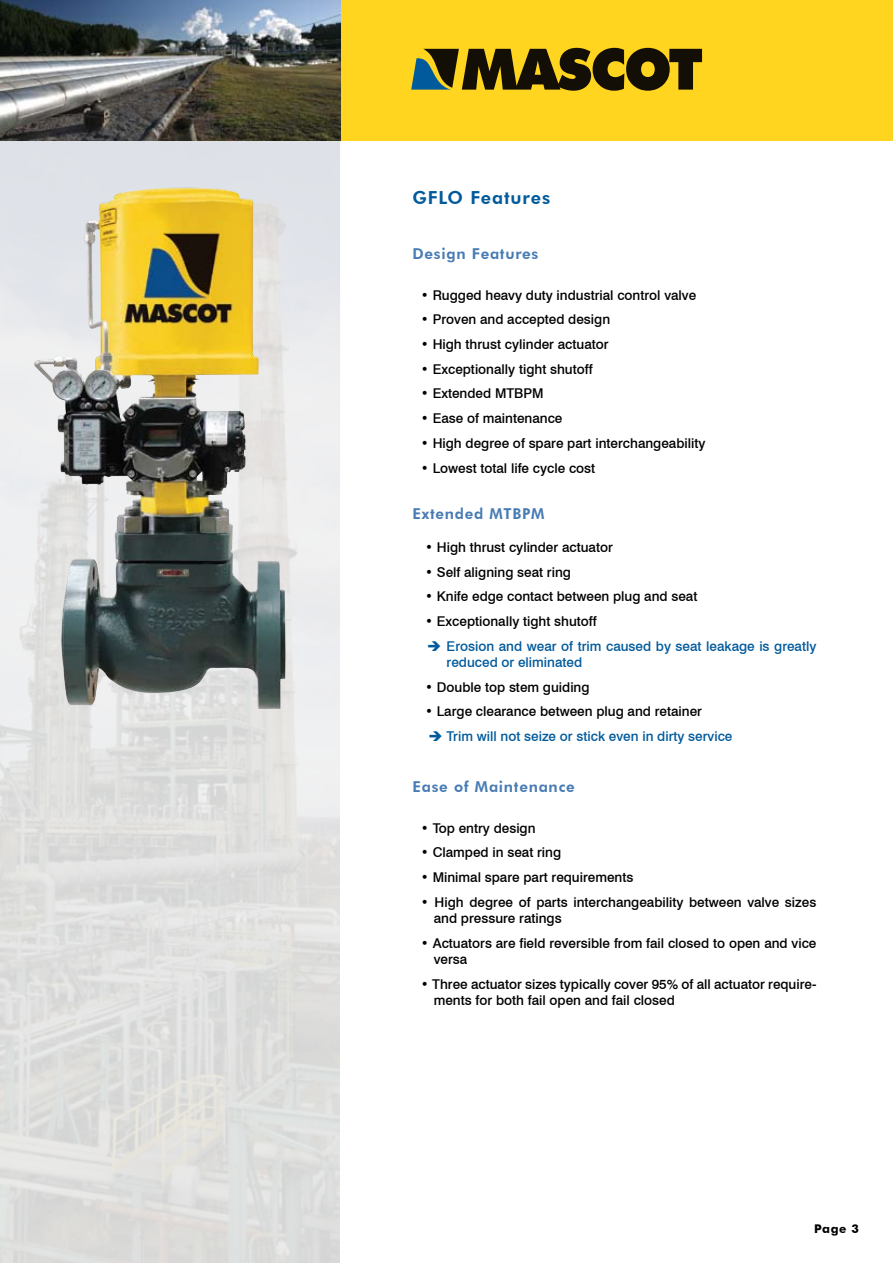
<style>
.page{position:relative;width:893px;height:1263px;background:#fff}
.page>*{position:absolute;margin:0;border:0;box-sizing:border-box;transform-origin:0 0}
.t1{font:800 18px "Futura BT";letter-spacing:.05em;color:#005a9c}
.t2{font:800 15px "Futura BT";letter-spacing:.05em;color:#477bb3}
.t3{font:500 13.5px/16.2px "Swiss 721 BT";color:#000}
.t4{font:500 13.5px/16.2px "Swiss 721 BT";color:#005a9c}
.t5{font:700 12px "Futura BT";color:#000}
</style>
<div class="page">
<div style="left:0;top:0;width:893px;height:140px;background:#ffd520"></div>
<svg style="left:411px;top:48px;width:291px;height:43px"></svg>
<img style="left:0;top:140px;width:340px;height:1123px">
<img style="left:0;top:0;width:340px;height:140px">
<img style="left:32px;top:188px;width:132px;height:410px">
<h1 class="t1" style="left:412px;top:187px;width:139px">GFLO Features</h1>
<p class="t2" style="left:412px;top:245px;width:127px">Design Features</p>
<p class="t3" style="left:421px;top:287px;width:277px">• Rugged heavy duty industrial control valve</p>
<p class="t3" style="left:421px;top:311px;width:191px">• Proven and accepted design</p>
<p class="t3" style="left:421px;top:336px;width:189px">• High thrust cylinder actuator</p>
<p class="t3" style="left:421px;top:361px;width:173px">• Exceptionally tight shutoff</p>
<p class="t3" style="left:421px;top:385px;width:124px">• Extended MTBPM</p>
<p class="t3" style="left:421px;top:410px;width:143px">• Ease of maintenance</p>
<p class="t3" style="left:421px;top:435px;width:286px">• High degree of spare part interchangeability</p>
<p class="t3" style="left:421px;top:460px;width:176px">• Lowest total life cycle cost</p>
<p class="t2" style="left:412px;top:504px;width:134px">Extended MTBPM</p>
<p class="t3" style="left:425px;top:539px;width:189px">• High thrust cylinder actuator</p>
<p class="t3" style="left:425px;top:564px;width:147px">• Self aligning seat ring</p>
<p class="t3" style="left:425px;top:588px;width:274px">• Knife edge contact between plug and seat</p>
<p class="t3" style="left:425px;top:613px;width:173px">• Exceptionally tight shutoff</p>
<p class="t4" style="left:447px;top:638px;width:371px;text-indent:-19px">➔ Erosion and wear of trim caused by seat leakage is greatly reduced or eliminated</p>
<p class="t3" style="left:425px;top:679px;width:166px">• Double top stem guiding</p>
<p class="t3" style="left:425px;top:703px;width:278px">• Large clearance between plug and retainer</p>
<p class="t4" style="left:429px;top:728px;width:305px">➔ Trim will not seize or stick even in dirty service</p>
<p class="t2" style="left:412px;top:778px;width:164px">Ease of Maintenance</p>
<p class="t3" style="left:421px;top:819px;width:116px">• Top entry design</p>
<p class="t3" style="left:421px;top:844px;width:142px">• Clamped in seat ring</p>
<p class="t3" style="left:421px;top:869px;width:214px">• Minimal spare part requirements</p>
<p class="t3" style="left:434px;top:894px;width:384px;text-indent:-13px">• High degree of parts interchangeability between valve sizes and pressure ratings</p>
<p class="t3" style="left:434px;top:934px;width:384px;text-indent:-13px">• Actuators are field reversible from fail closed to open and vice versa</p>
<p class="t3" style="left:434px;top:975px;width:384px;text-indent:-13px">• Three actuator sizes typically cover 95% of all actuator require&shy;ments for both fail open and fail closed</p>
<p class="t5" style="left:814px;top:1221px;width:46px">Page 3</p>
</div>
